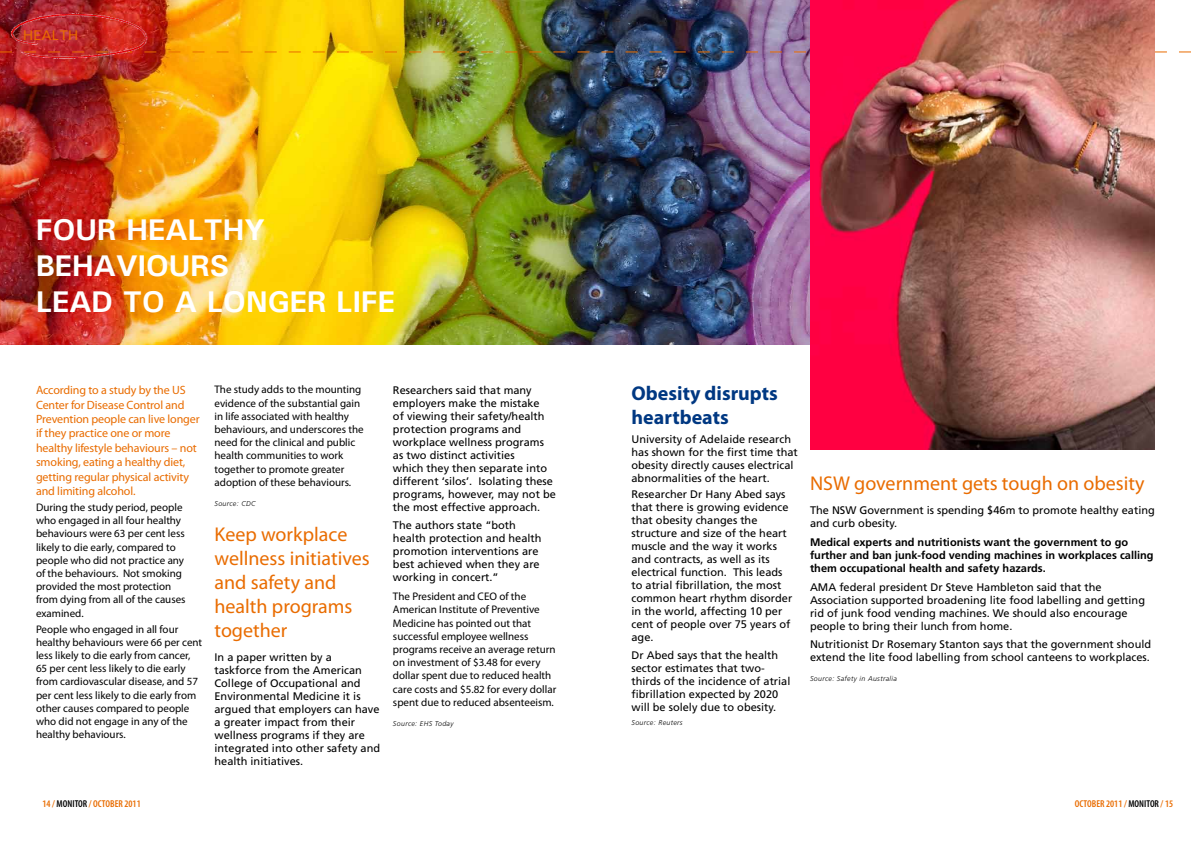
<style>
.page{position:relative;width:1191px;height:842px;background:#fff}
.page>*{position:absolute;margin:0;border:0;box-sizing:border-box;transform-origin:0 0}
.t1{font:700 30px/36px "Utah";color:#fff}
.t2{font:20px/24px "Myriad Pro";color:#e96c00}
.t3{font:700 20px/24px "Myriad Pro";color:#003882}
.t4{font:14px "Utah";color:#e96c00}
.t5{font:12px/14.4px "Myriad Pro";letter-spacing:-.01em;color:#e96c00}
.t6{font:11px/13px "Frutiger";color:#000}
.t7{font:11px/13.2px "Myriad Pro";color:#000}
.t8{font:700 11px/13px "Frutiger";color:#000}
.t9{font:600 condensed 10px "Myriad Pro";color:#e96c00}
.t10{font:italic 300 7px "Frutiger";letter-spacing:.05em;color:#000}
.s1{color:#000}
</style>
<div class="page">
<img style="left:0;top:0;width:810px;height:345px">
<svg style="left:0;top:51px;width:1191px;height:1px"></svg>
<img style="left:11px;top:11px;width:137px;height:49px">
<img style="left:810px;top:0;width:345px;height:450px">
<p class="t4" style="left:23px;top:27px;width:56px">HEALTH</p>
<h1 class="t1" style="left:36px;top:211px;width:360px">FOUR HEALTHY<br>BEHAVIOURS<br>LEAD TO A LONGER LIFE</h1>
<p class="t5" style="left:36px;top:383px;width:165px">According to a study by the US<br>Center for Disease Control and<br>Prevention people can live longer if they practice one or more healthy lifestyle behaviours – not smoking, eating a healthy diet, getting regular physical activity and limiting alcohol.</p>
<p class="t7" style="left:36px;top:500px;width:151px">During the study period, people who engaged in all four healthy behaviours were 63 per cent less likely to die early, compared to people who did not practice any of the behaviours. Not smoking provided the most protection from dying from all of the causes examined.</p>
<p class="t7" style="left:36px;top:622px;width:168px">People who engaged in all four healthy behaviours were 66 per cent less likely to die early from cancer,<br>65 per cent less likely to die early from cardiovascular disease, and 57 per cent less likely to die early from other causes compared to people who did not engage in any of the healthy behaviours.</p>
<p class="t7" style="left:214px;top:383px;width:151px">The study adds to the mounting evidence of the substantial gain in life associated with healthy behaviours, and underscores the need for the clinical and public health communities to work together to promote greater adoption of these behaviours.</p>
<p class="t10" style="left:214px;top:499px;width:42px">Source: CDC</p>
<h2 class="t2" style="left:214px;top:522px;width:157px">Keep workplace wellness initiatives and safety and health programs together</h2>
<p class="t6" style="left:214px;top:651px;width:167px">In a paper written by a taskforce from the American<br>College of Occupational and<br>Environmental Medicine it is argued that employers can have a greater impact from their wellness programs if they are integrated into other safety and health initiatives.</p>
<p class="t6" style="left:393px;top:383px;width:164px">Researchers said that many employers make the mistake<br>of viewing their safety/health protection programs and workplace wellness programs as two distinct activities<br>which they then separate into different ‘silos’. Isolating these programs, however, may not be the most effective approach.</p>
<p class="t6" style="left:393px;top:519px;width:150px">The authors state “both health protection and health promotion interventions are best achieved when they are working in concert.”</p>
<p class="t7" style="left:393px;top:590px;width:165px">The President and CEO of the<br>American Institute of Preventive<br>Medicine has pointed out that successful employee wellness programs receive an average return on investment of $3.48 for every dollar spent due to reduced health care costs and $5.82 for every dollar spent due to reduced absenteeism.</p>
<p class="t10" style="left:393px;top:719px;width:62px">Source: EHS Today</p>
<p class="t9" style="left:43px;top:798px;width:100px">14 / <span class="s1">MONITOR</span> / OCTOBER 2011</p>
<h2 class="t3" style="left:631px;top:381px;width:148px">Obesity disrupts heartbeats</h2>
<p class="t6" style="left:631px;top:432px;width:168px">University of Adelaide research has shown for the first time that obesity directly causes electrical abnormalities of the heart.</p>
<p class="t6" style="left:631px;top:487px;width:162px">Researcher Dr Hany Abed says that there is growing evidence that obesity changes the structure and size of the heart muscle and the way it works and contracts, as well as its electrical function. This leads to atrial fibrillation, the most common heart rhythm disorder in the world, affecting 10 per cent of people over 75 years of age.</p>
<p class="t6" style="left:631px;top:649px;width:160px">Dr Abed says that the health sector estimates that two&shy;thirds of the incidence of atrial fibrillation expected by 2020 will be solely due to obesity.</p>
<p class="t10" style="left:631px;top:719px;width:53px">Source: Reuters</p>
<h2 class="t2" style="left:810px;top:471px;width:336px">NSW government gets tough on obesity</h2>
<p class="t6" style="left:810px;top:504px;width:346px">The NSW Government is spending $46m to promote healthy eating and curb obesity.</p>
<p class="t8" style="left:810px;top:536px;width:345px">Medical experts and nutritionists want the government to go further and ban junk-food vending machines in workplaces calling them occupational health and safety hazards.</p>
<p class="t6" style="left:810px;top:580px;width:336px">AMA federal president Dr Steve Hambleton said that the Association supported broadening lite food labelling and getting rid of junk food vending machines. We should also encourage people to bring their lunch from home.</p>
<p class="t6" style="left:810px;top:638px;width:343px">Nutritionist Dr Rosemary Stanton says that the government should extend the lite food labelling from school canteens to workplaces.</p>
<p class="t10" style="left:810px;top:675px;width:88px">Source: Safety in Australia</p>
<p class="t9" style="left:1075px;top:798px;width:100px">OCTOBER 2011 / <span class="s1">MONITOR</span> / 15</p>
</div>
